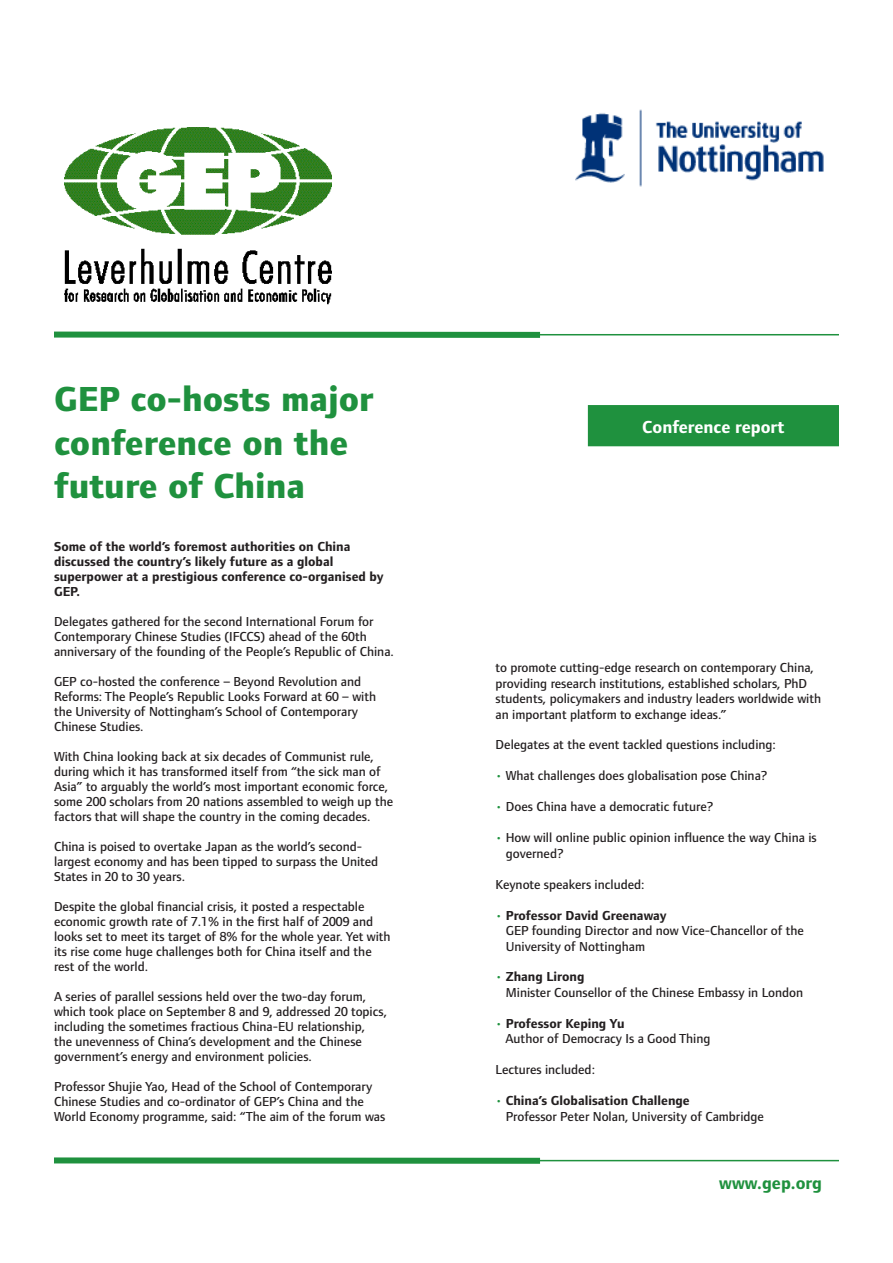
<style>
.page{position:relative;width:893px;height:1263px;background:#fff}
.page>*{position:absolute;margin:0;border:0;box-sizing:border-box;transform-origin:0 0}
.t1{font:800 36px/43.2px "Foundry Form Sans";color:#1f913e}
.t2{font:700 18px "Foundry Form Sans";color:#fff}
.t3{font:700 18px "Foundry Form Sans";color:#1f913e}
.t4{font:500 13.5px/15px "Foundry Form Sans";color:#231f20}
.t5{font:700 13.5px/15px "Foundry Form Sans";color:#231f20}
.s1{color:#1f913e}
.s2{font-weight:500;color:#1f913e}
</style>
<div class="page">
<img style="left:575px;top:109px;width:249px;height:78px">
<div style="left:54px;top:332px;width:486px;height:6px;background:#1f913e"></div>
<hr style="left:54px;top:334px;width:785px;height:1px;background:#1f913e">
<hr style="left:54px;top:1160px;width:785px;height:1px;background:#1f913e">
<div style="left:54px;top:1157px;width:486px;height:7px;background:#1f913e"></div>
<div style="left:589px;top:406px;width:249px;height:40px;background:#1f913e"></div>
<div style="left:588px;top:405px;width:251px;height:41px;border:2px solid #1f913e"></div>
<img style="left:65px;top:128px;width:266px;height:176px">
<p class="t1" style="left:54px;top:378px;width:321px">GEP co-hosts major conference on the future of China</p>
<p class="t5" style="left:54px;top:538px;width:331px">Some of the world’s foremost authorities on China discussed the country’s likely future as a global superpower at a prestigious conference co-organised by GEP.</p>
<p class="t4" style="left:54px;top:613px;width:341px">Delegates gathered for the second International Forum for<br>Contemporary Chinese Studies (IFCCS) ahead of the 60th anniversary of the founding of the People’s Republic of China.</p>
<p class="t4" style="left:54px;top:673px;width:324px">GEP co-hosted the conference – Beyond Revolution and Reforms: The People’s Republic Looks Forward at 60 – with the University of Nottingham’s School of Contemporary Chinese Studies.</p>
<p class="t4" style="left:54px;top:748px;width:341px">With China looking back at six decades of Communist rule, during which it has transformed itself from “the sick man of Asia” to arguably the world’s most important economic force, some 200 scholars from 20 nations assembled to weigh up the factors that will shape the country in the coming decades.</p>
<p class="t4" style="left:54px;top:838px;width:326px">China is poised to overtake Japan as the world’s second&shy;largest economy and has been tipped to surpass the United<br>States in 20 to 30 years.</p>
<p class="t4" style="left:54px;top:898px;width:338px">Despite the global financial crisis, it posted a respectable economic growth rate of 7.1% in the first half of 2009 and looks set to meet its target of 8% for the whole year. Yet with its rise come huge challenges both for China itself and the rest of the world.</p>
<p class="t4" style="left:54px;top:988px;width:335px">A series of parallel sessions held over the two-day forum, which took place on September 8 and 9, addressed 20 topics, including the sometimes fractious China-EU relationship,<br>the unevenness of China’s development and the Chinese government’s energy and environment policies.</p>
<p class="t4" style="left:54px;top:1078px;width:333px">Professor Shujie Yao, Head of the School of Contemporary<br>Chinese Studies and co-ordinator of GEP’s China and the<br>World Economy programme, said: “The aim of the forum was</p>
<p class="t2" style="left:642px;top:417px;width:144px">Conference report</p>
<p class="t4" style="left:496px;top:660px;width:327px;line-height:15.5px">to promote cutting-edge research on contemporary China, providing research institutions, established scholars, PhD students, policymakers and industry leaders worldwide with an important platform to exchange ideas.”</p>
<p class="t4" style="left:496px;top:737px;width:282px">Delegates at the event tackled questions including:</p>
<p class="t4" style="left:496px;top:768px;width:273px"><span class="s1">•</span> What challenges does globalisation pose China?</p>
<p class="t4" style="left:496px;top:799px;width:219px"><span class="s1">•</span> Does China have a democratic future?</p>
<p class="t4" style="left:496px;top:830px;width:323px"><span class="s1">•</span> How will online public opinion influence the way China is</p>
<p class="t4" style="left:506px;top:846px;width:60px">governed?</p>
<p class="t4" style="left:496px;top:876px;width:150px">Keynote speakers included:</p>
<p class="t5" style="left:496px;top:907px;width:172px"><span class="s2">•</span> Professor David Greenaway</p>
<p class="t4" style="left:506px;top:923px;width:300px">GEP founding Director and now Vice-Chancellor of the</p>
<p class="t4" style="left:506px;top:938px;width:141px">University of Nottingham</p>
<p class="t5" style="left:496px;top:969px;width:90px"><span class="s2">•</span> Zhang Lirong</p>
<p class="t4" style="left:506px;top:985px;width:299px">Minister Counsellor of the Chinese Embassy in London</p>
<p class="t5" style="left:496px;top:1016px;width:130px"><span class="s2">•</span> Professor Keping Yu</p>
<p class="t4" style="left:505px;top:1031px;width:207px">Author of Democracy Is a Good Thing</p>
<p class="t4" style="left:496px;top:1062px;width:101px">Lectures included:</p>
<p class="t5" style="left:496px;top:1093px;width:196px"><span class="s2">•</span> China’s Globalisation Challenge</p>
<p class="t4" style="left:506px;top:1108px;width:260px">Professor Peter Nolan, University of Cambridge</p>
<p class="t3" style="left:719px;top:1172px;width:104px">www.gep.org</p>
</div>
